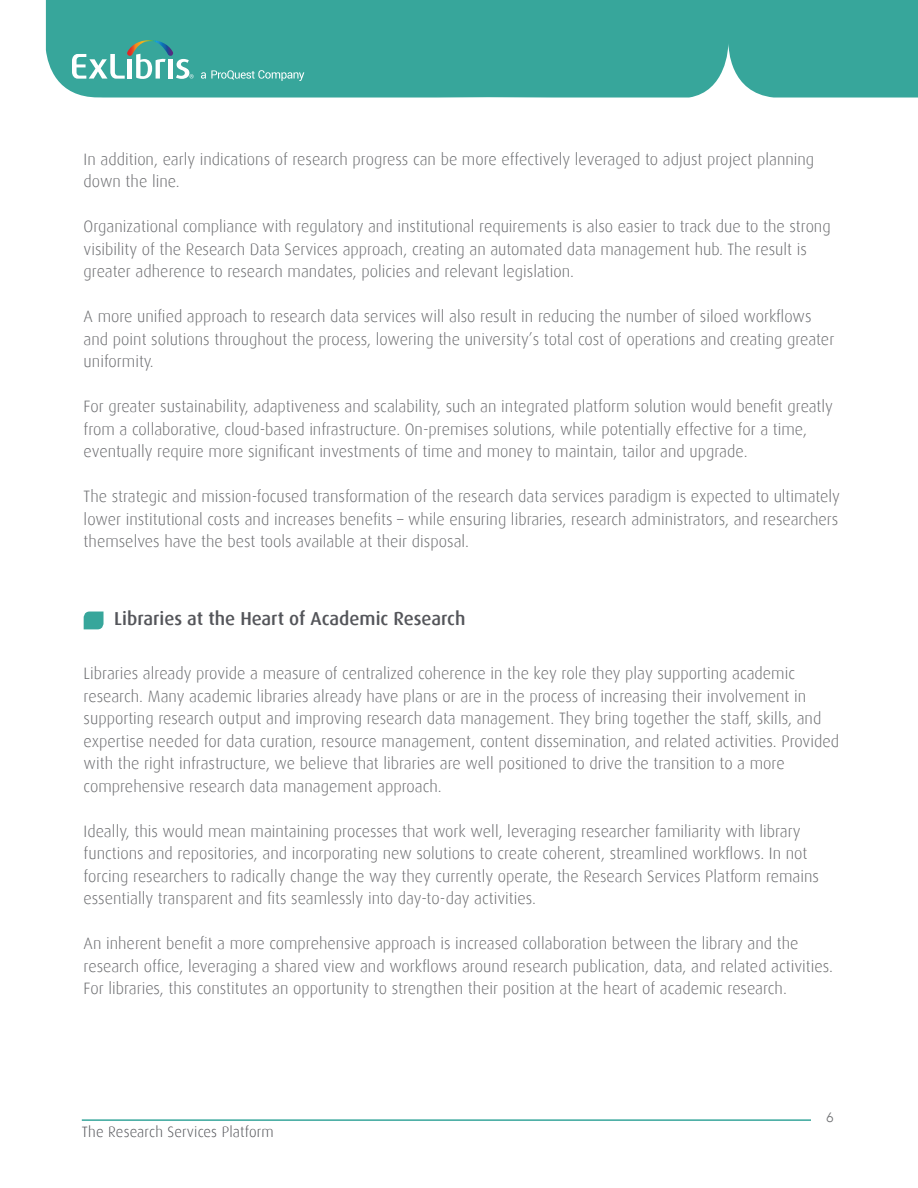
<style>
.page{position:relative;width:918px;height:1188px;background:#fff}
.page>*{position:absolute;margin:0;border:0;box-sizing:border-box;transform-origin:0 0}
.t1{font:500 18.75px "Dax";color:#54555a}
.t2{font:300 16.5px/22.5px "Dax";color:#6c6d70}
.t3{font:300 15px "Dax";letter-spacing:.01em;color:#54555a}
.t4{font:300 13.5px "Avenir";color:#6c6d70}
</style>
<div class="page">
<hr style="left:82px;top:1119px;width:749px;height:2px;background:#37a69b">
<div style="left:811px;top:1112px;width:23px;height:14px;background:#fff"></div>
<div style="left:46px;top:0;width:872px;height:98px;background:#37a69b"></div>
<svg style="left:201px;top:70px;width:103px;height:11px"></svg>
<svg style="left:72px;top:40px;width:122px;height:39px"></svg>
<svg style="left:84px;top:612px;width:20px;height:17px"></svg>
<p class="t2" style="left:84px;top:148px;width:732px">In addition, early indications of research progress can be more effectively leveraged to adjust project planning down the line.</p>
<p class="t2" style="left:84px;top:216px;width:749px">Organizational compliance with regulatory and institutional requirements is also easier to track due to the strong visibility of the Research Data Services approach, creating an automated data management hub. The result is greater adherence to research mandates, policies and relevant legislation.</p>
<p class="t2" style="left:84px;top:306px;width:752px">A more unified approach to research data services will also result in reducing the number of siloed workflows and point solutions throughout the process, lowering the university’s total cost of operations and creating greater uniformity.</p>
<p class="t2" style="left:84px;top:396px;width:751px">For greater sustainability, adaptiveness and scalability, such an integrated platform solution would benefit greatly from a collaborative, cloud-based infrastructure. On-premises solutions, while potentially effective for a time, eventually require more significant investments of time and money to maintain, tailor and upgrade.</p>
<p class="t2" style="left:84px;top:486px;width:758px;text-align:justify">The strategic and mission-focused transformation of the research data services paradigm is expected to ultimately lower institutional costs and increases benefits – while ensuring libraries, research administrators, and researchers themselves have the best tools available at their disposal.</p>
<p class="t1" style="left:114px;top:608px;width:353px">Libraries at the Heart of Academic Research</p>
<p class="t2" style="left:84px;top:663px;width:757px">Libraries already provide a measure of centralized coherence in the key role they play supporting academic research. Many academic libraries already have plans or are in the process of increasing their involvement in supporting research output and improving research data management. They bring together the staff, skills, and expertise needed for data curation, resource management, content dissemination, and related activities. Provided with the right infrastructure, we believe that libraries are well positioned to drive the transition to a more comprehensive research data management approach.</p>
<p class="t2" style="left:84px;top:820px;width:737px">Ideally, this would mean maintaining processes that work well, leveraging researcher familiarity with library functions and repositories, and incorporating new solutions to create coherent, streamlined workflows. In not forcing researchers to radically change the way they currently operate, the Research Services Platform remains essentially transparent and fits seamlessly into day-to-day activities.</p>
<p class="t2" style="left:84px;top:933px;width:751px">An inherent benefit a more comprehensive approach is increased collaboration between the library and the research office, leveraging a shared view and workflows around research publication, data, and related activities.<br>For libraries, this constitutes an opportunity to strengthen their position at the heart of academic research.</p>
<p class="t3" style="left:82px;top:1124px;width:193px">The Research Services Platform</p>
<p class="t4" style="left:827px;top:1110px;width:9px">6</p>
</div>
